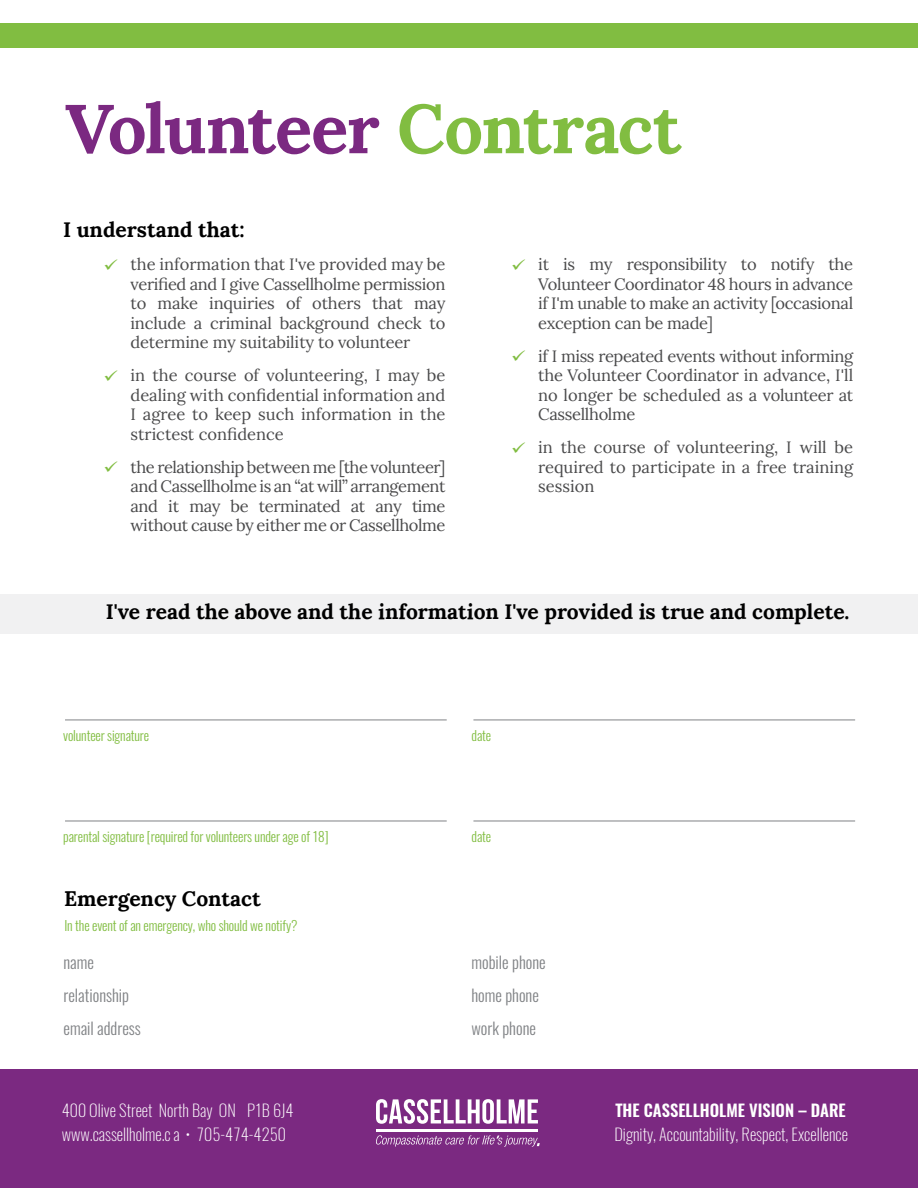
<style>
.page{position:relative;width:918px;height:1188px;background:#fff}
.page>*{position:absolute;margin:0;border:0;box-sizing:border-box;transform-origin:0 0}
.t1{font:700 69px "Lora";letter-spacing:-.025em;color:#7b2981}
.t2{font:700 21px "Lora";color:#000}
.t3{font:16.5px/19.5px "Lora";letter-spacing:-.01em;color:#4a4a4b;text-align:justify}
.t4{font:200 16.5px/24px "Oswald";color:#fff}
.t5{font:300 16.5px/33px "Oswald";color:#808285}
.t6{font:600 16.5px "Oswald";color:#fff}
.t7{font:300 13.5px "Oswald";letter-spacing:-.01em;color:#81bd41}
.s1{color:#81bd41}
</style>
<div class="page">
<div style="left:0;top:594px;width:918px;height:39px;background:#f1f1f2"></div>
<hr style="left:65px;top:720px;width:382px;height:1px;background:#808285">
<hr style="left:65px;top:821px;width:382px;height:1px;background:#808285">
<hr style="left:473px;top:720px;width:382px;height:1px;background:#808285">
<hr style="left:473px;top:821px;width:382px;height:1px;background:#808285">
<div style="left:0;top:1069px;width:918px;height:119px;background:#7b2981"></div>
<div style="left:0;top:23px;width:918px;height:24px;background:#81bd41"></div>
<svg style="left:376px;top:1099px;width:162px;height:25px"></svg>
<svg style="left:376px;top:1135px;width:164px;height:12px"></svg>
<hr style="left:376px;top:1129px;width:162px;height:3px;background:#fff">
<h1 class="t1" style="left:65px;top:70px;width:618px">Volunteer <span class="s1">Contract</span></h1>
<p class="t2" style="left:63px;top:212px;width:183px">I understand that:</p>
<p class="t3" style="left:131px;top:253px;width:316px">the information that I've provided may be verified and I give Cassellholme permission to make inquiries of others that may include a criminal background check to determine my suitability to volunteer</p>
<p class="t3" style="left:131px;top:364px;width:316px">in the course of volunteering, I may be dealing with confidential information and I agree to keep such information in the strictest confidence</p>
<p class="t3" style="left:131px;top:456px;width:316px">the relationship between me [the volunteer] and Cassellholme is an “at will” arrangement and it may be terminated at any time without cause by either me or Cassellholme</p>
<p class="t3" style="left:538px;top:253px;width:316px">it is my responsibility to notify the Volunteer Coordinator 48 hours in advance if I'm unable to make an activity [occasional exception can be made]</p>
<p class="t3" style="left:538px;top:345px;width:316px">if I miss repeated events without informing the Volunteer Coordinator in advance, I'll no longer be scheduled as a volunteer at Cassellholme</p>
<p class="t3" style="left:538px;top:436px;width:316px">in the course of volunteering, I will be required to participate in a free training session</p>
<p class="t2" style="left:106px;top:594px;width:745px">I've read the above and the information I've provided is true and complete.</p>
<p class="t7" style="left:63px;top:727px;width:87px">volunteer signature</p>
<p class="t7" style="left:63px;top:828px;width:267px">parental signature [required for volunteers under age of 18]</p>
<p class="t2" style="left:64px;top:881px;width:198px">Emergency Contact</p>
<p class="t7" style="left:64px;top:916px;width:235px">In the event of an emergency, who should we notify?</p>
<p class="t7" style="left:472px;top:727px;width:21px">date</p>
<p class="t7" style="left:472px;top:828px;width:21px">date</p>
<p class="t5" style="left:64px;top:946px;width:79px">name relationship email address</p>
<p class="t5" style="left:472px;top:946px;width:76px">mobile phone home phone work phone</p>
<p class="t4" style="left:62px;top:1098px;width:234px">400 Olive Street North Bay ON P1B 6J4 www.cassellholme.c a • 705-474-4250</p>
<p class="t6" style="left:615px;top:1099px;width:232px">THE CASSELLHOLME VISION – DARE</p>
<p class="t4" style="left:614px;top:1122px;width:235px">Dignity, Accountability, Respect, Excellence</p>
</div>
